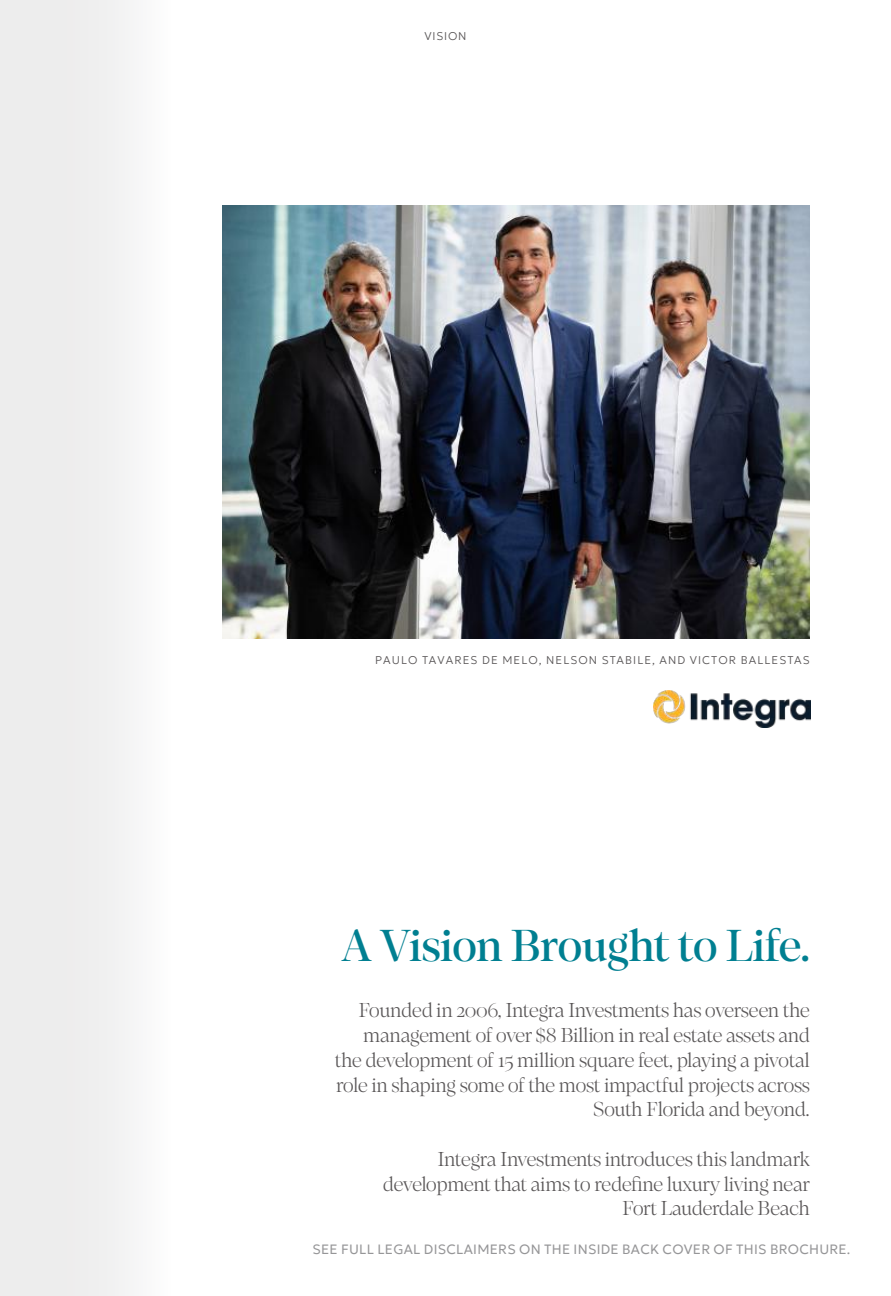
<style>
.page{position:relative;width:891px;height:1296px;background:#fff}
.page>*{position:absolute;margin:0;border:0;box-sizing:border-box;transform-origin:0 0}
.t1{font:45px "Loretta Md Display";letter-spacing:-.025em;color:#007f91}
.t2{font:20.25px/24.8px "Loretta Lt Display";letter-spacing:-.03em;color:#5a5758;text-align:right}
.t3{font:100 13.5px "Geologica";letter-spacing:.02em;color:#969698}
.t4{font:100 11.25px "Geologica";letter-spacing:.095em;color:#5a5758}
</style>
<div class="page">
<div style="left:0;top:0;width:170px;height:1296px;background:linear-gradient(to right,#e9e9e9,#f9f9f9)"></div>
<img style="left:223px;top:206px;width:587px;height:432px">
<img style="left:653px;top:690px;width:158px;height:37px">
<p class="t4" style="left:424px;top:26px;width:44px">VISION</p>
<p class="t4" style="left:375px;top:650px;width:436px">PAULO TAVARES DE MELO, NELSON STABILE, AND VICTOR BALLESTAS</p>
<h1 class="t1" style="left:341px;top:914px;width:472px">A Vision Brought to Life.</h1>
<p class="t2" style="left:335px;top:997px;width:477px">Founded in 2006, Integra Investments has overseen the management of over $8 Billion in real estate assets and the development of 15 million square feet, playing a pivotal role in shaping some of the most impactful projects across South Florida and beyond.</p>
<p class="t2" style="left:383px;top:1145px;width:429px">Integra Investments introduces this landmark development that aims to redefine luxury living near<br>Fort Lauderdale Beach</p>
<p class="t3" style="left:312px;top:1238px;width:539px">SEE FULL LEGAL DISCLAIMERS ON THE INSIDE BACK COVER OF THIS BROCHURE.</p>
</div>
